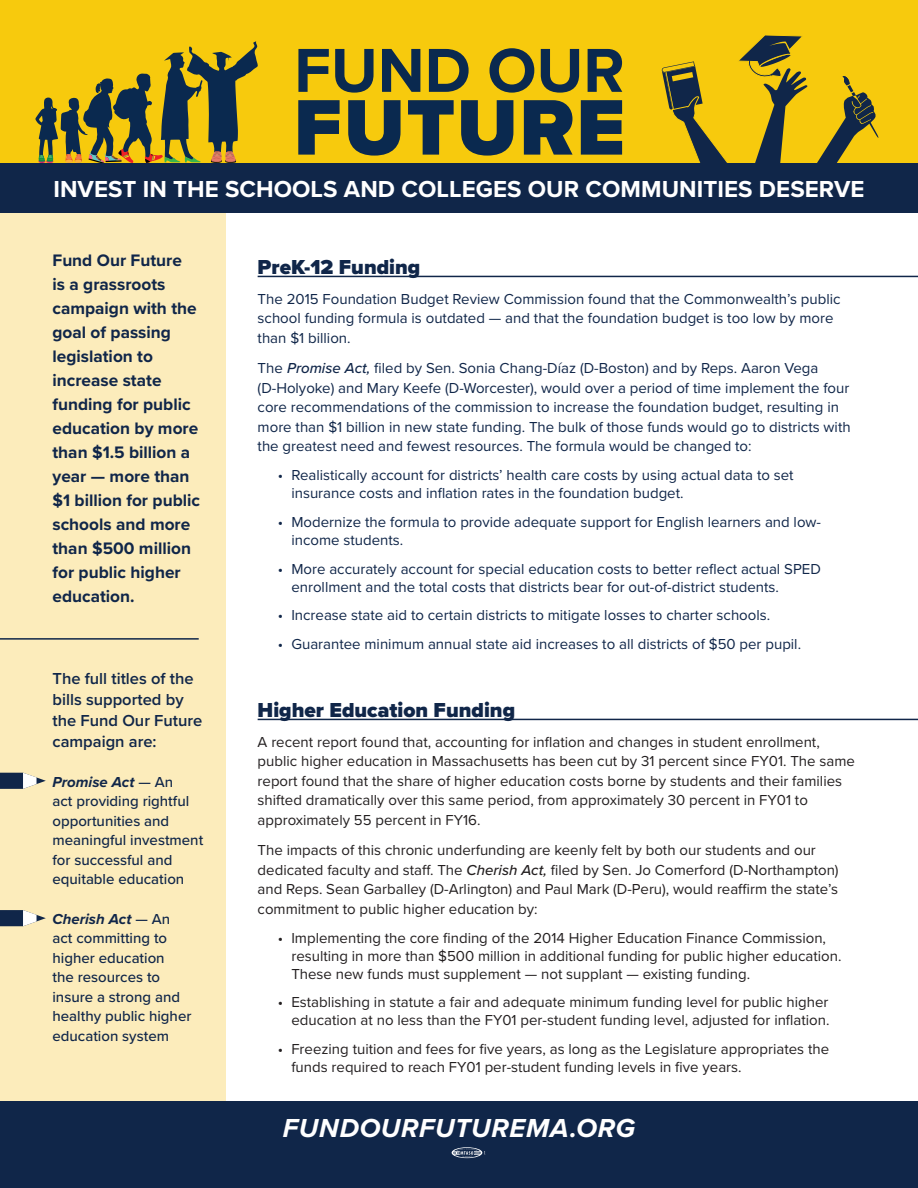
<style>
.page{position:relative;width:918px;height:1188px;background:#fff}
.page>*{position:absolute;margin:0;border:0;box-sizing:border-box;transform-origin:0 0}
.t1{font:900 81.6px "Proxima Nova";letter-spacing:.02em;color:#0a294f}
.t2{font:700 64.35px "Proxima Nova";color:#0a294f}
.t3{font:italic 700 27px "Proxima Nova";letter-spacing:.025em;color:#fff}
.t4{font:700 24px "Proxima Nova";letter-spacing:.005em;color:#fff}
.t5{font:900 21px "Proxima Nova";color:#102649}
.t6{font:700 17.25px/24px "Proxima Nova";color:#102649}
.t7{font:600 16.5px/21px "Proxima Nova";color:#102649}
.t8{font:15px/19.5px "Proxima Nova";color:#231f20}
.t9{font:15px/19.5px "Proxima Nova";color:#102649}
.t10{font:500 15px/19.5px "Proxima Nova";color:#102649}
.s1{font-weight:700;font-style:italic}
.s2{font-weight:500;font-style:italic}
</style>
<div class="page">
<div style="left:0;top:208px;width:226px;height:894px;background:#fcecbb"></div>
<div style="left:0;top:1102px;width:918px;height:86px;background:#102649"></div>
<svg style="left:0;top:773px;width:46px;height:16px"></svg>
<svg style="left:0;top:910px;width:46px;height:16px"></svg>
<hr style="left:0;top:638px;width:199px;height:2px;background:#102649">
<hr style="left:258px;top:276px;width:660px;height:1px;background:#102649">
<hr style="left:258px;top:719px;width:660px;height:1px;background:#102649">
<svg style="left:452px;top:1147px;width:34px;height:11px"></svg>
<div style="left:0;top:0;width:918px;height:174px;background:#f7ca0d"></div>
<svg style="left:662px;top:35px;width:217px;height:128px"></svg>
<svg style="left:35px;top:41px;width:223px;height:122px"></svg>
<div style="left:0;top:163px;width:918px;height:50px;background:#102649"></div>
<p class="t2" style="left:294px;top:22px;width:332px">FUND OUR</p>
<p class="t1" style="left:294px;top:67px;width:333px">FUTURE</p>
<p class="t4" style="left:53px;top:171px;width:813px">INVEST IN THE SCHOOLS AND COLLEGES OUR COMMUNITIES DESERVE</p>
<p class="t6" style="left:52px;top:248px;width:149px">Fund Our Future<br>is a grassroots campaign with the goal of passing legislation to increase state funding for public education by more than $1.5 billion a year — more than $1 billion for public schools and more than $500 million for public higher education.</p>
<p class="t7" style="left:52px;top:667px;width:151px">The full titles of the bills supported by the Fund Our Future campaign are:</p>
<p class="t10" style="left:52px;top:771px;width:152px"><span class="s1">Promise Act</span> — An<br>act providing rightful opportunities and meaningful investment for successful and equitable education</p>
<p class="t10" style="left:52px;top:909px;width:141px"><span class="s1">Cherish Act</span> — An act committing to higher education<br>the resources to insure a strong and healthy public higher education system</p>
<p class="t5" style="left:258px;top:251px;width:164px">PreK-12 Funding</p>
<p class="t9" style="left:258px;top:288px;width:584px">The 2015 Foundation Budget Review Commission found that the Commonwealth’s public school funding formula is outdated — and that the foundation budget is too low by more than $1 billion.</p>
<p class="t9" style="left:258px;top:358px;width:595px">The <span class="s2">Promise Act,</span> filed by Sen. Sonia Chang-Díaz (D-Boston) and by Reps. Aaron Vega (D-Holyoke) and Mary Keefe (D-Worcester), would over a period of time implement the four core recommendations of the commission to increase the foundation budget, resulting in more than $1 billion in new state funding. The bulk of those funds would go to districts with the greatest need and fewest resources. The formula would be changed to:</p>
<p class="t9" style="left:291px;top:465px;width:504px;line-height:18px;text-indent:-14px">• Realistically account for districts’ health care costs by using actual data to set insurance costs and inflation rates in the foundation budget.</p>
<p class="t9" style="left:291px;top:512px;width:531px;line-height:18px;text-indent:-14px">• Modernize the formula to provide adequate support for English learners and low&shy;income students.</p>
<p class="t9" style="left:291px;top:559px;width:531px;line-height:18px;text-indent:-14px">• More accurately account for special education costs to better reflect actual SPED enrollment and the total costs that districts bear for out-of-district students.</p>
<p class="t9" style="left:278px;top:605px;width:494px">• Increase state aid to certain districts to mitigate losses to charter schools.</p>
<p class="t9" style="left:278px;top:634px;width:525px">• Guarantee minimum annual state aid increases to all districts of $50 per pupil.</p>
<p class="t5" style="left:258px;top:694px;width:259px">Higher Education Funding</p>
<p class="t8" style="left:258px;top:732px;width:599px">A recent report found that, accounting for inflation and changes in student enrollment, public higher education in Massachusetts has been cut by 31 percent since FY01. The same report found that the share of higher education costs borne by students and their families shifted dramatically over this same period, from approximately 30 percent in FY01 to approximately 55 percent in FY16.</p>
<p class="t8" style="left:258px;top:840px;width:583px">The impacts of this chronic underfunding are keenly felt by both our students and our dedicated faculty and staff. The <span class="s2">Cherish Act,</span> filed by Sen. Jo Comerford (D-Northampton) and Reps. Sean Garballey (D-Arlington) and Paul Mark (D-Peru), would reaffirm the state’s commitment to public higher education by:</p>
<p class="t8" style="left:291px;top:928px;width:552px;line-height:18px;text-indent:-14px">• Implementing the core finding of the 2014 Higher Education Finance Commission, resulting in more than $500 million in additional funding for public higher education.<br>These new funds must supplement — not supplant — existing funding.</p>
<p class="t8" style="left:278px;top:993px;width:553px;line-height:18px;text-align:right">• Establishing in statute a fair and adequate minimum funding level for public higher education at no less than the FY01 per-student funding level, adjusted for inflation.</p>
<p class="t8" style="left:291px;top:1039px;width:539px;line-height:18px;text-indent:-14px">• Freezing tuition and fees for five years, as long as the Legislature appropriates the funds required to reach FY01 per-student funding levels in five years.</p>
<p class="t3" style="left:283px;top:1107px;width:354px">FUNDOURFUTUREMA.ORG</p>
</div>
